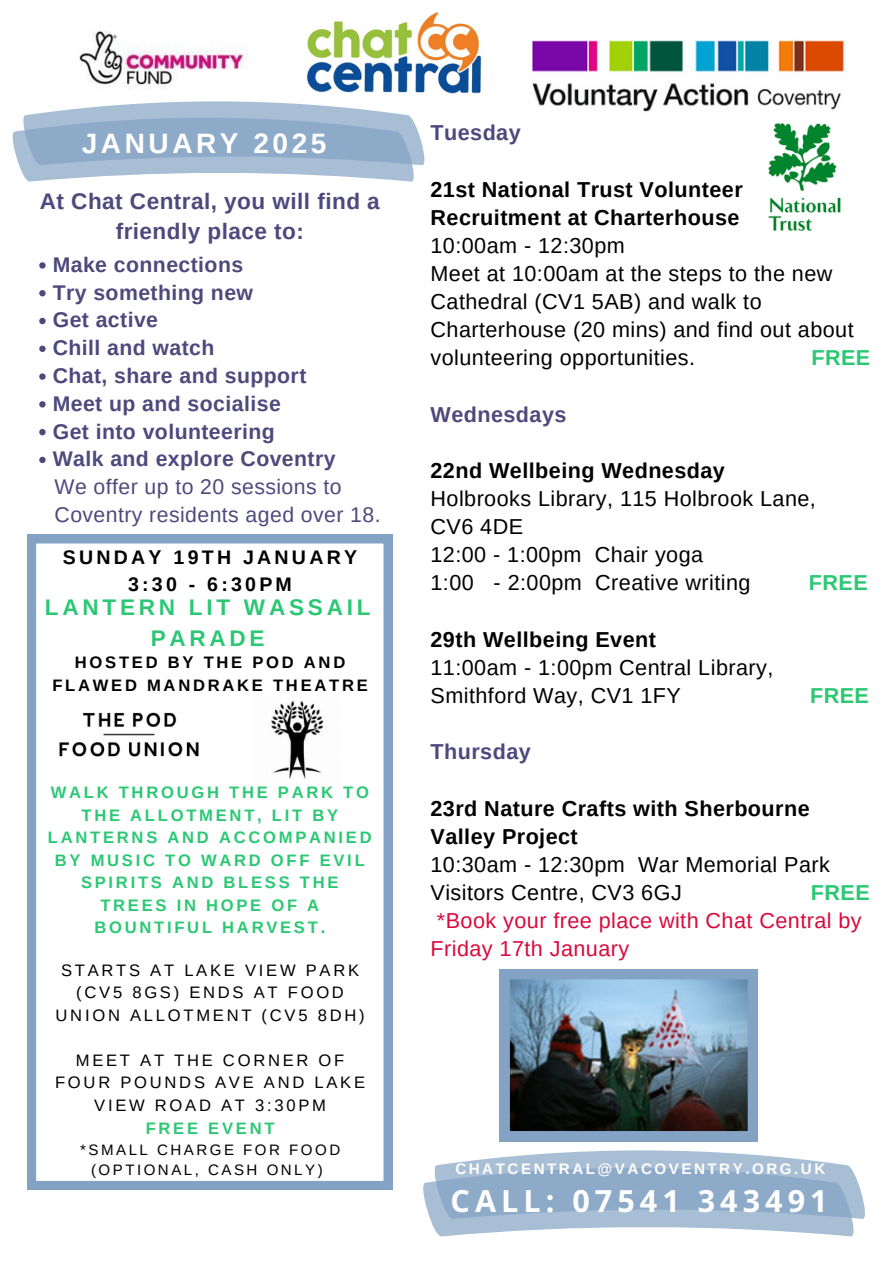
<style>
.page{position:relative;width:894px;height:1264px;background:#fff}
.page>*{position:absolute;margin:0;border:0;box-sizing:border-box;transform-origin:0 0}
.t1{font:700 30.45px "Open Sans Hebrew";letter-spacing:.165em;color:#fff}
.t2{font:700 28.05px "Arimo";letter-spacing:.125em;color:#fff}
.t3{font:700 22.65px/31.5px "Arimo";letter-spacing:.165em;color:#2bc874;text-align:center}
.t4{font:700 22.5px/29.4px "Arimo";letter-spacing:.02em;color:#4d497d;text-align:center}
.t5{font:21.6px/28.2px "Arimo";letter-spacing:.02em;color:#000}
.t6{font:21.6px/28.2px "Arimo";letter-spacing:.02em;color:#da093c}
.t7{font:700 21.6px "Arimo";letter-spacing:.02em;color:#4d497d}
.t8{font:700 21.6px "Arimo";letter-spacing:.02em;color:#2bc874}
.t9{font:700 21.3px "Arimo";letter-spacing:.02em;color:#4d497d}
.t10{font:21.3px/27.8px "Arimo";letter-spacing:.02em;color:#4d497d}
.t11{font:700 19.5px/27px "Arimo";letter-spacing:.165em;color:#000;text-align:center}
.t12{font:700 16.65px/22.5px "Arimo";letter-spacing:.165em;color:#2bc874;text-align:center}
.t13{font:16.65px/22.5px "Arimo";letter-spacing:.165em;color:#000;text-align:center}
.t14{font:700 16.65px/22.5px "Arimo";letter-spacing:.165em;color:#000;text-align:center}
.t15{font:700 15.15px "Arimo";letter-spacing:.165em;color:#fff}
.t16{font:15px/20.2px "Arimo";letter-spacing:.165em;color:#000;text-align:center}
.s1{font-weight:700}
.s2{font-weight:700;color:#2bc874}
</style>
<div class="page">
<img style="left:532px;top:40px;width:312px;height:72px">
<svg style="left:12px;top:101px;width:413px;height:80px;background:#aabfd6"></svg>
<img style="left:79px;top:31px;width:168px;height:55px">
<img style="left:306px;top:12px;width:176px;height:82px">
<svg style="left:423px;top:1150px;width:442px;height:86px;background:#aabfd6"></svg>
<svg style="left:27px;top:534px;width:365px;height:655px"></svg>
<img style="left:252px;top:696px;width:88px;height:88px">
<img style="left:50px;top:703px;width:158px;height:62px">
<img style="left:768px;top:123px;width:73px;height:108px">
<img style="left:499px;top:969px;width:258px;height:172px">
<svg style="left:39px;top:262px;width:7px;height:7px"></svg>
<svg style="left:39px;top:290px;width:7px;height:6px"></svg>
<svg style="left:39px;top:318px;width:7px;height:6px"></svg>
<svg style="left:39px;top:345px;width:7px;height:7px"></svg>
<svg style="left:39px;top:373px;width:7px;height:7px"></svg>
<svg style="left:39px;top:401px;width:7px;height:6px"></svg>
<svg style="left:39px;top:429px;width:7px;height:6px"></svg>
<svg style="left:39px;top:457px;width:7px;height:6px"></svg>
<h3 class="t2" style="left:82px;top:128px;width:246px">JANUARY 2025</h3>
<p class="t4" style="left:40px;top:187px;width:341px">At Chat Central, you will find a friendly place to:</p>
<p class="t9" style="left:53px;top:252px;width:192px">Make connections</p>
<p class="t9" style="left:53px;top:280px;width:202px">Try something new</p>
<p class="t9" style="left:53px;top:308px;width:107px">Get active</p>
<h1 class="t9" style="left:53px;top:336px;width:163px">Chill and watch</h1>
<h3 class="t9" style="left:53px;top:364px;width:255px">Chat, share and support</h3>
<p class="t9" style="left:53px;top:391px;width:229px">Meet up and socialise</p>
<p class="t9" style="left:53px;top:419px;width:223px">Get into volunteering</p>
<p class="t9" style="left:53px;top:447px;width:284px">Walk and explore Coventry</p>
<p class="t10" style="left:55px;top:473px;width:327px">We offer up to 20 sessions to<br>Coventry residents aged over 18.</p>
<h3 class="t11" style="left:63px;top:543px;width:296px">SUNDAY 19TH JANUARY<br>3:30 - 6:30PM</h3>
<h3 class="t3" style="left:45px;top:591px;width:327px">LANTERN LIT WASSAIL<br>PARADE</h3>
<h4 class="t14" style="left:52px;top:651px;width:317px">HOSTED BY THE POD AND<br>FLAWED MANDRAKE THEATRE</h4>
<h4 class="t12" style="left:48px;top:781px;width:325px">WALK THROUGH THE PARK TO<br>THE ALLOTMENT, LIT BY<br>LANTERNS AND ACCOMPANIED<br>BY MUSIC TO WARD OFF EVIL<br>SPIRITS AND BLESS THE<br>TREES IN HOPE OF A<br>BOUNTIFUL HARVEST.</h4>
<h4 class="t13" style="left:56px;top:958px;width:310px">STARTS AT LAKE VIEW PARK (CV5 8GS) ENDS AT FOOD<br>UNION ALLOTMENT (CV5 8DH)</h4>
<p class="t13" style="left:55px;top:1048px;width:311px">MEET AT THE CORNER OF<br>FOUR POUNDS AVE AND LAKE<br>VIEW ROAD AT 3:30PM</p>
<h5 class="t12" style="left:146px;top:1116px;width:130px">FREE EVENT</h5>
<h2 class="t16" style="left:80px;top:1139px;width:261px">*SMALL CHARGE FOR FOOD (OPTIONAL, CASH ONLY)</h2>
<p class="t7" style="left:430px;top:121px;width:92px">Tuesday</p>
<p class="t5" style="left:430px;top:175px;width:424px"><span class="s1">21st National Trust Volunteer<br>Recruitment at Charterhouse<br></span>10:00am - 12:30pm<br>Meet at 10:00am at the steps to the new<br>Cathedral (CV1 5AB) and walk to<br>Charterhouse (20 mins) and find out about volunteering opportunities.</p>
<p class="t8" style="left:811px;top:346px;width:60px">FREE</p>
<p class="t7" style="left:430px;top:402px;width:137px">Wednesdays</p>
<p class="t5" style="left:430px;top:456px;width:387px"><span class="s1">22nd Wellbeing Wednesday<br></span>Holbrooks Library, 115 Holbrook Lane,<br>CV6 4DE<br>12:00 - 1:00pm Chair yoga<br>1:00 - 2:00pm Creative writing</p>
<p class="t8" style="left:808px;top:571px;width:60px">FREE</p>
<h4 class="t5" style="left:430px;top:625px;width:344px"><span class="s1">29th Wellbeing Event<br></span>11:00am - 1:00pm Central Library,<br>Smithford Way, CV1 1FY</h4>
<h4 class="t8" style="left:809px;top:683px;width:60px">FREE</h4>
<h6 class="t7" style="left:430px;top:739px;width:102px">Thursday</h6>
<p class="t5" style="left:430px;top:794px;width:401px"><span class="s1">23rd Nature Crafts with Sherbourne<br>Valley Project<br></span>10:30am - 12:30pm War Memorial Park<br>Visitors Centre, CV3 6GJ</p>
<p class="t6" style="left:430px;top:878px;width:440px;text-indent:380px"><span class="s2">FREE </span>*Book your free place with Chat Central by<br>Friday 17th January</p>
<h4 class="t15" style="left:455px;top:1160px;width:371px">CHATCENTRAL@VACOVENTRY.ORG.UK</h4>
<h4 class="t1" style="left:450px;top:1178px;width:378px">CALL: 07541 343491</h4>
</div>
